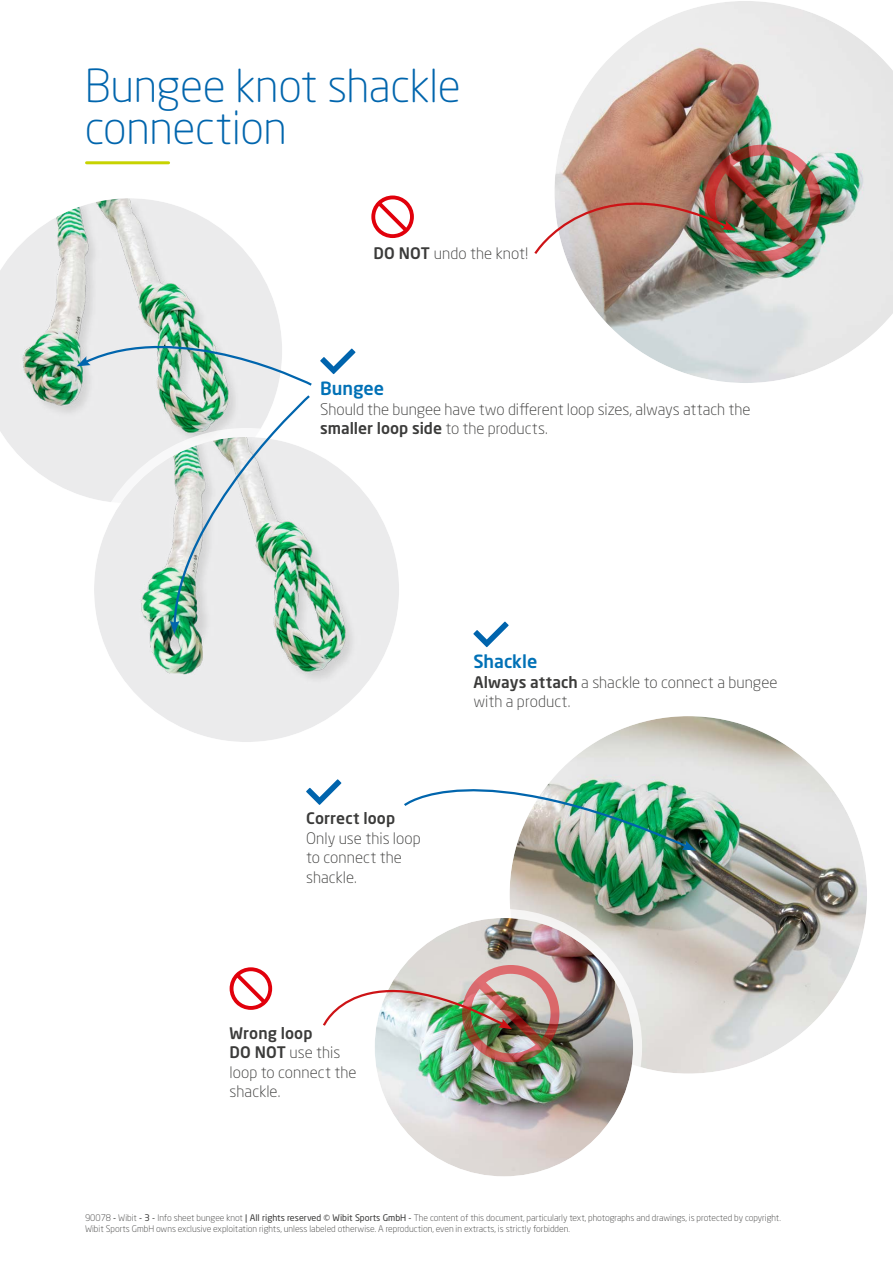
<style>
.page{position:relative;width:893px;height:1263px;background:#fff}
.page>*{position:absolute;margin:0;border:0;box-sizing:border-box;transform-origin:0 0}
.t1{font:300 45px/42px "Neo Sans Std";letter-spacing:-.01em;color:#0065ad}
.t2{font:500 18px "Neo Sans Std";letter-spacing:-.005em;color:#0071b6}
.t3{font:300 15.75px/19.5px "Neo Sans Std";color:#3b3b3a}
.t4{font:500 15.75px "Neo Sans Std";letter-spacing:.005em;color:#3b3b3a}
.t5{font:300 9px/10.8px "Neo Sans Std";color:#3b3b3a}
.s1{font-weight:500}
.s2{font-weight:400}
</style>
<div class="page">
<hr style="left:87px;top:161px;width:82px;height:3px;background:#c7d300">
<svg style="left:0;top:198px;width:278px;height:304px"></svg>
<img style="left:94px;top:437px;width:305px;height:305px;border-radius:153px">
<div style="left:85px;top:428px;width:323px;height:323px;border:9px solid #fff;border-radius:50%"></div>
<svg style="left:561px;top:1px;width:332px;height:382px"></svg>
<img style="left:77px;top:318px;width:235px;height:69px">
<img style="left:170px;top:394px;width:141px;height:240px">
<svg style="left:473px;top:622px;width:36px;height:25px"></svg>
<svg style="left:320px;top:349px;width:35px;height:25px"></svg>
<svg style="left:371px;top:195px;width:43px;height:43px"></svg>
<svg style="left:230px;top:967px;width:42px;height:43px"></svg>
<img style="left:534px;top:145px;width:287px;height:117px">
<img style="left:510px;top:716px;width:357px;height:357px;border-radius:179px">
<div style="left:501px;top:707px;width:375px;height:375px;border:9px solid #fff;border-radius:50%"></div>
<img style="left:404px;top:752px;width:292px;height:98px">
<svg style="left:306px;top:779px;width:35px;height:26px"></svg>
<img style="left:375px;top:918px;width:258px;height:258px;border-radius:129px">
<div style="left:366px;top:909px;width:276px;height:276px;border:9px solid #fff;border-radius:50%"></div>
<img style="left:323px;top:948px;width:236px;height:114px">
<h1 class="t1" style="left:85px;top:65px;width:377px">Bungee knot shackle connection</h1>
<h3 class="t3" style="left:373px;top:243px;width:156px"><span class="s1">DO NOT</span> undo the knot!</h3>
<h2 class="t2" style="left:320px;top:377px;width:66px">Bungee</h2>
<h3 class="t3" style="left:320px;top:399px;width:432px">Should the bungee have two different loop sizes, always attach the <span class="s1">smaller loop side</span> to the products.</h3>
<h3 class="t4" style="left:306px;top:809px;width:90px">Correct loop</h3>
<h3 class="t3" style="left:306px;top:828px;width:116px">Only use this loop to connect the shackle.</h3>
<h2 class="t2" style="left:473px;top:650px;width:65px">Shackle</h2>
<h3 class="t3" style="left:473px;top:672px;width:306px"><span class="s1">Always attach</span> a shackle to connect a bungee with a product.</h3>
<h3 class="t3" style="left:230px;top:1023px;width:129px"><span class="s1">Wrong loop<br>DO NOT</span> use this loop to connect the shackle.</h3>
<p class="t5" style="left:85px;top:1212px;width:697px">90078 <span class="s2">-</span> Wibit <span class="s2">- 3 -</span> Info sheet bungee knot <span class="s2">| All rights reserved © Wibit Sports GmbH -</span> The content of this document, particularly text, photographs and drawings, is protected by copyright.<br>Wibit Sports GmbH owns exclusive exploitation rights, unless labeled otherwise. A reproduction, even in extracts, is strictly forbidden.</p>
</div>
